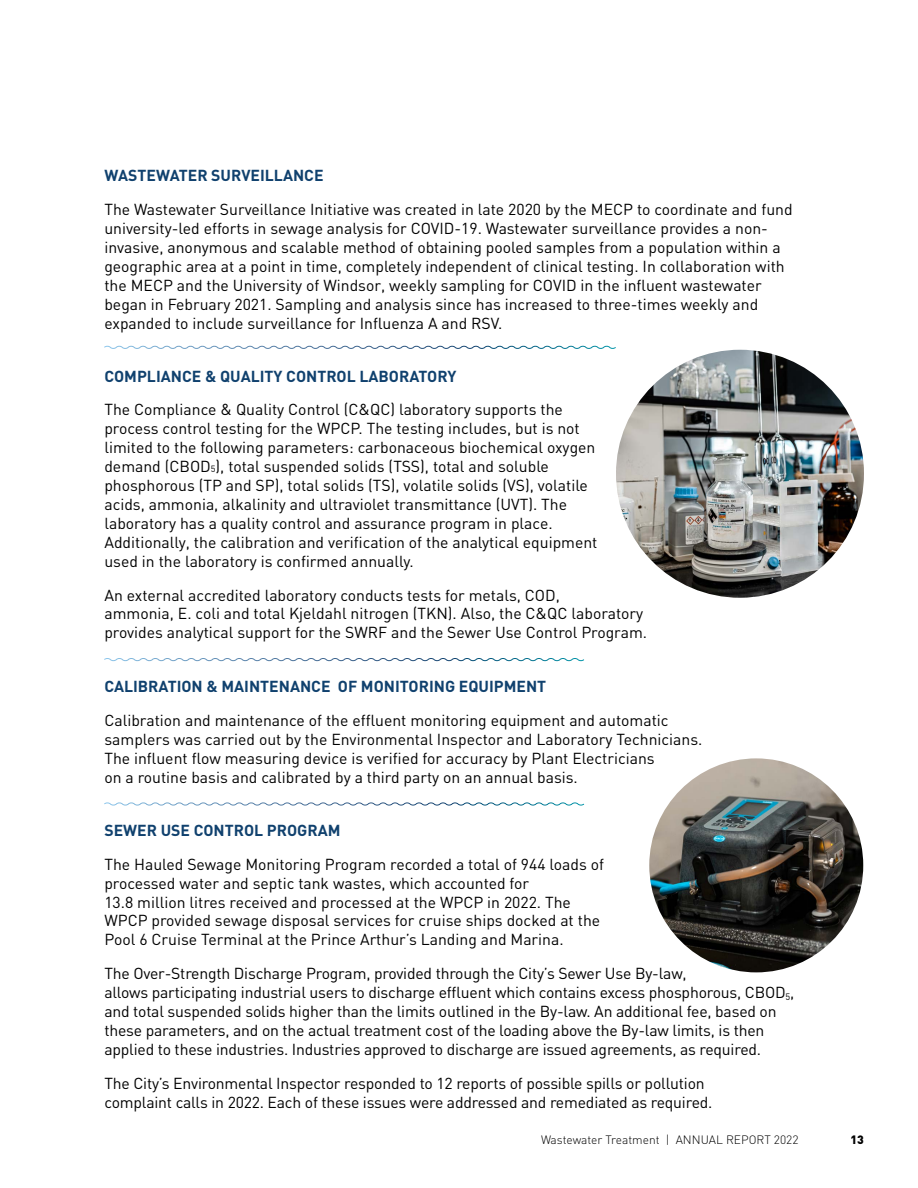
<style>
.page{position:relative;width:918px;height:1188px;background:#fff}
.page>*{position:absolute;margin:0;border:0;box-sizing:border-box;transform-origin:0 0}
.t1{font:15.75px/18.9px "DIN";color:#000}
.t2{font:700 15.75px "DIN";color:#10416e}
.t3{font:300 12px "DIN";color:#000}
.t4{font:900 12px "DIN";color:#000}
.s1{font-size:9px}
</style>
<div class="page">
<svg style="left:104px;top:345px;width:512px;height:4px"></svg>
<img style="left:616px;top:350px;width:248px;height:248px;border-radius:124px">
<svg style="left:104px;top:658px;width:480px;height:4px"></svg>
<img style="left:649px;top:758px;width:214px;height:214px;border-radius:107px">
<svg style="left:104px;top:802px;width:481px;height:4px"></svg>
<p class="t2" style="left:104px;top:165px;width:221px">WASTEWATER SURVEILLANCE</p>
<p class="t1" style="left:104px;top:200px;width:690px">The Wastewater Surveillance Initiative was created in late 2020 by the MECP to coordinate and fund university-led efforts in sewage analysis for COVID-19. Wastewater surveillance provides a non&shy;invasive, anony ous and scalable ethod of obtaining pooled sa ples fro a population within a geographic area at a point in ti e, co pletely independent of clinical testing. In collaboration with the MECP and the University of Windsor, weekly sa pling for COVID in the infuent wastewater began in February 2021. Sa pling and analysis since has increased to three-ti es weekly and expanded to include surveillance for Infuenza A and RSV.</p>
<p class="t2" style="left:104px;top:366px;width:354px">COMPLIANCE &amp; QUALITY CONTROL LABORATORY</p>
<p class="t1" style="left:104px;top:400px;width:493px">The Co pliance &amp; Quality Control (C&amp;QC) laboratory supports the process control testing for the WPCP. The testing includes, but is not<br>li ited to the following para eters: carbonaceous bioche ical oxygen de and (CBOD<span class="s1">5</span>), total suspended solids (TSS), total and soluble phosphorous (TP and SP), total solids (TS), volatile solids (VS), volatile acids, a</p>
<p class="t1" style="left:104px;top:495px;width:495px;text-indent:80px">onia, alkalinity and ultraviolet trans ittance (UVT). The laboratory has a quality control and assurance progra in place.<br>Additionally, the calibration and verifcation of the analytical equip ent used in the laboratory is confr ed annually.</p>
<p class="t1" style="left:104px;top:585px;width:457px">An external accredited laboratory conducts tests for etals, COD, a</p>
<p class="t1" style="left:104px;top:604px;width:544px;text-align:right">onia, E. coli and total Kjeldahl nitrogen (TKN). Also, the C&amp;QC laboratory provides analytical support for the SWRF and the Sewer Use Control Progra .</p>
<p class="t2" style="left:104px;top:676px;width:443px">CALIBRATION &amp; MAINTENANCE OF MONITORING EQUIPMENT</p>
<p class="t1" style="left:104px;top:711px;width:600px">Calibration and aintenance of the effuent onitoring equip ent and auto atic<br>sa plers was carried out by the Environ ental Inspector and Laboratory Technicians.<br>The infuent fow easuring device is verifed for accuracy by Plant Electricians<br>on a routine basis and calibrated by a third party on an annual basis.</p>
<p class="t2" style="left:104px;top:820px;width:238px">SEWER USE CONTROL PROGRAM</p>
<p class="t1" style="left:104px;top:854px;width:501px">The Hauled Sewage Monitoring Progra recorded a total of 944 loads of processed water and septic tank wastes, which accounted for</p>
<p class="t1" style="left:104px;top:892px;width:497px">13.8 illion litres received and processed at the WPCP in 2022. The<br>WPCP provided sewage disposal services for cruise ships docked at the<br>Pool 6 Cruise Ter inal at the Prince Arthur’s Landing and Marina.</p>
<p class="t1" style="left:104px;top:964px;width:691px">The Over-Strength Discharge Progra , provided through the City’s Sewer Use By-law,<br>allows participating industrial users to discharge effuent which contains excess phosphorous, CBOD<sub>5</sub>, and total suspended solids higher than the li its outlined in the By-law. An additional fee, based on these para eters, and on the actual treat ent cost of the loading above the By-law li its, is then applied to these industries. Industries approved to discharge are issued agree ents, as required.</p>
<p class="t1" style="left:104px;top:1073px;width:610px">The City’s Environ ental Inspector responded to 12 reports of possible spills or pollution co plaint calls in 2022. Each of these issues were addressed and re ediated as required.</p>
<p class="t3" style="left:541px;top:1132px;width:259px">Wastewater Treatment | ANNUAL REPORT 2022</p>
<p class="t4" style="left:851px;top:1132px;width:15px">13</p>
</div>
